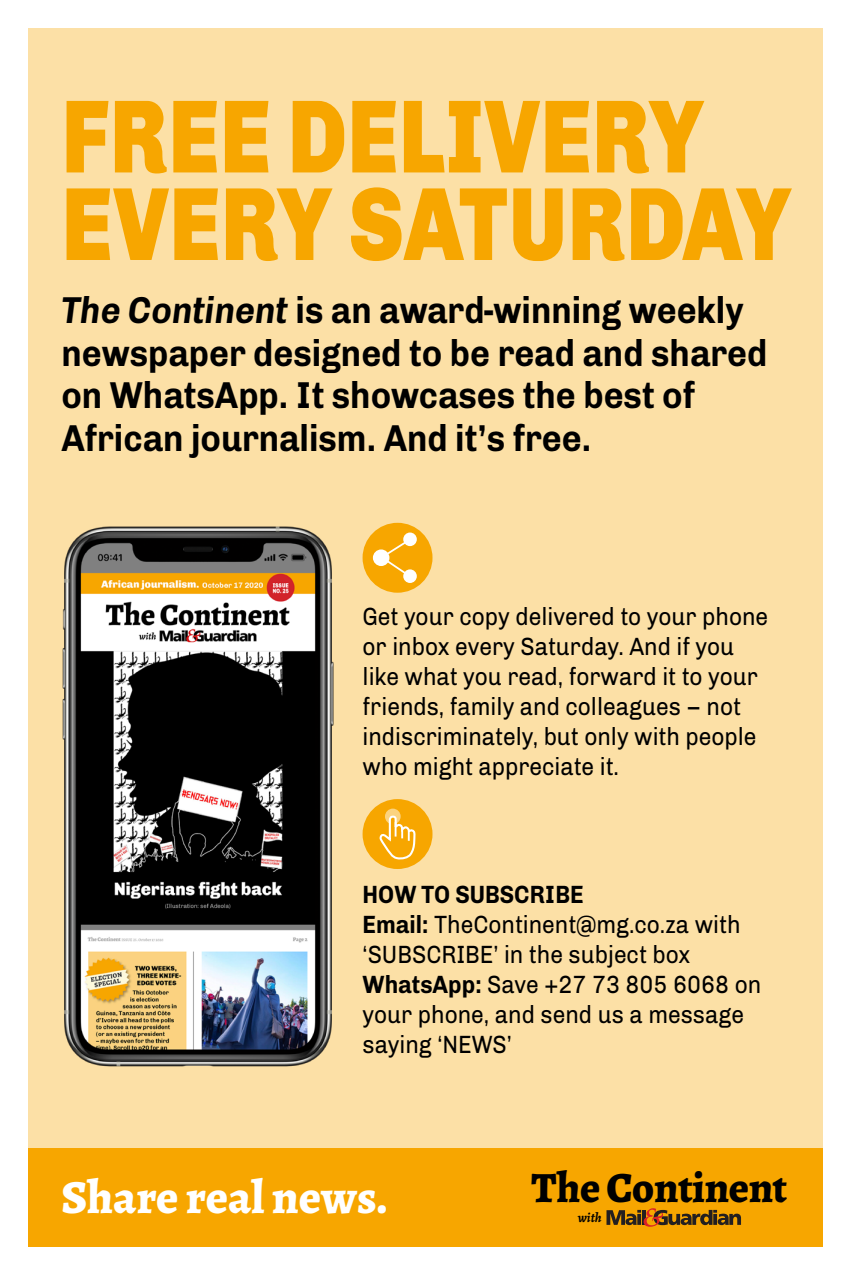
<style>
.page{position:relative;width:851px;height:1276px;background:#fff}
.page>*{position:absolute;margin:0;border:0;box-sizing:border-box;transform-origin:0 0}
.t1{font:900 104.25px "Chivo";letter-spacing:.01em;color:#f7a600;scale:.81 1}
.t2{font:800 47.5px "Alegreya";color:#fff}
.t3{font:800 43.25px "Alegreya";letter-spacing:-.01em;color:#000}
.t4{font:700 37.5px/42.5px "Chivo";color:#000;scale:.91 1}
.t5{font:25px/30px "Chivo";color:#000;scale:.91 1}
.t6{font:700 25px "Chivo";color:#000;scale:.91 1}
.t7{font:italic 700 13.5px "Alegreya";color:#000}
.s1{font-style:italic}
.s2{font-weight:700}
</style>
<div class="page">
<div style="left:28px;top:28px;width:794px;height:1133px;background:#fce0a6"></div>
<div style="left:28px;top:1148px;width:794px;height:99px;background:#f7a600"></div>
<svg style="left:606px;top:1208px;width:135px;height:18px"></svg>
<div style="left:362px;top:523px;width:70px;height:70px;background:#f7a600;border-radius:50%"></div>
<svg style="left:373px;top:549px;width:16px;height:17px"></svg>
<div style="left:403px;top:532px;width:14px;height:14px;background:#fff;border-radius:50%"></div>
<div style="left:403px;top:569px;width:14px;height:14px;background:#fff;border-radius:50%"></div>
<svg style="left:378px;top:537px;width:34px;height:42px"></svg>
<div style="left:362px;top:799px;width:70px;height:70px;background:#f7a600;border-radius:50%"></div>
<svg style="left:385px;top:808px;width:15px;height:16px"></svg>
<svg style="left:379px;top:814px;width:37px;height:46px"></svg>
<img style="left:62px;top:526px;width:272px;height:541px">
<p class="t1" style="left:62px;top:75px;width:793px">FREE DELIVERY</p>
<p class="t1" style="left:62px;top:162px;width:901px">EVERY SATURDAY</p>
<p class="t4" style="left:61px;top:289px;width:777px"><span class="s1">The Continent</span> is an award-winning weekly newspaper designed to be read and shared on WhatsApp. It showcases the best of African journalism. And it’s free.</p>
<p class="t5" style="left:362px;top:601px;width:447px">Get your copy delivered to your phone or inbox every Saturday. And if you like what you read, forward it to your friends, family and colleagues – not indiscriminately, but only with people who might appreciate it.</p>
<p class="t6" style="left:362px;top:879px;width:244px">HOW TO SUBSCRIBE</p>
<p class="t5" style="left:362px;top:909px;width:417px"><span class="s2">Email:</span> TheContinent@mg.co.za with ‘SUBSCRIBE’ in the subject box</p>
<p class="t5" style="left:362px;top:969px;width:439px"><span class="s2">WhatsApp:</span> Save +27 73 805 6068 on your phone, and send us a message saying ‘NEWS’</p>
<p class="t2" style="left:61px;top:1162px;width:328px">Share real news.</p>
<p class="t3" style="left:531px;top:1156px;width:257px">The Continent</p>
<p class="t7" style="left:577px;top:1208px;width:25px">with</p>
</div>
